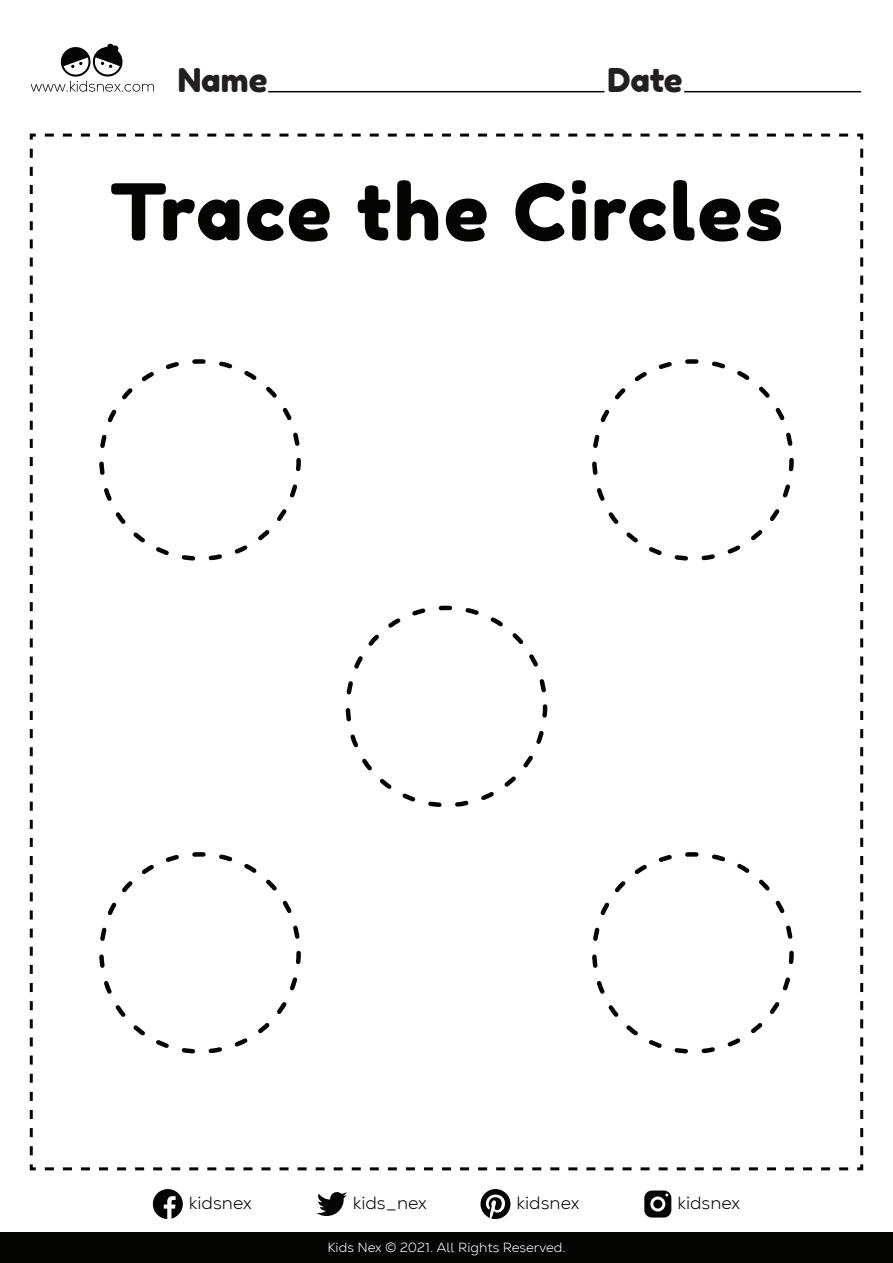
<style>
.page{position:relative;width:893px;height:1263px;background:#fff}
.page>*{position:absolute;margin:0;border:0;box-sizing:border-box;transform-origin:0 0}
.t1{font:78px "Fredoka One";letter-spacing:.035em;color:#040503}
.t2{font:32.7px "Fredoka One";color:#231f20}
.t3{font:300 18px "Nexa Text Demo";color:#040503}
.t4{font:300 13.5px "Nexa Text Demo";color:#fff}
</style>
<div class="page">
<svg style="left:29px;top:1164px;width:819px;height:7px"></svg>
<svg style="left:29px;top:133px;width:7px;height:1022px"></svg>
<svg style="left:45px;top:133px;width:819px;height:7px"></svg>
<svg style="left:857px;top:149px;width:7px;height:1022px"></svg>
<hr style="left:269px;top:91px;width:335px;height:1px;background:#040503">
<hr style="left:685px;top:91px;width:176px;height:1px;background:#040503">
<svg style="left:31px;top:43px;width:123px;height:49px"></svg>
<svg style="left:153px;top:1189px;width:30px;height:30px"></svg>
<svg style="left:317px;top:1192px;width:30px;height:24px"></svg>
<svg style="left:480px;top:1189px;width:30px;height:30px"></svg>
<svg style="left:644px;top:1190px;width:27px;height:27px"></svg>
<div style="left:0;top:1232px;width:893px;height:31px;background:#040503"></div>
<div style="left:100px;top:426px;width:246px;height:246px;border:6px dashed #040503;border-radius:50%"></div>
<div style="left:509px;top:480px;width:192px;height:192px;border:6px dashed #040503;border-radius:50%"></div>
<div style="left:370px;top:692px;width:156px;height:156px;border:6px dashed #040503;border-radius:50%"></div>
<div style="left:305px;top:644px;width:66px;height:66px;border:6px dashed #040503;border-radius:50%"></div>
<div style="left:70px;top:661px;width:86px;height:86px;border:6px dashed #040503;border-radius:50%"></div>
<div style="left:325px;top:876px;width:142px;height:142px;border:6px dashed #040503;border-radius:50%"></div>
<div style="left:203px;top:955px;width:115px;height:115px;border:6px dashed #040503;border-radius:50%"></div>
<div style="left:437px;top:996px;width:115px;height:115px;border:6px dashed #040503;border-radius:50%"></div>
<div style="left:579px;top:982px;width:111px;height:111px;border:6px dashed #040503;border-radius:50%"></div>
<div style="left:667px;top:904px;width:86px;height:86px;border:6px dashed #040503;border-radius:50%"></div>
<div style="left:736px;top:780px;width:87px;height:86px;border:6px dashed #040503;border-radius:50%"></div>
<div style="left:579px;top:324px;width:131px;height:131px;border:6px dashed #040503;border-radius:50%"></div>
<div style="left:333px;top:1043px;width:70px;height:69px;border:6px dashed #040503;border-radius:50%"></div>
<div style="left:130px;top:944px;width:69px;height:69px;border:6px dashed #040503;border-radius:50%"></div>
<div style="left:542px;top:704px;width:96px;height:96px;border:6px dashed #040503;border-radius:50%"></div>
<div style="left:478px;top:817px;width:163px;height:171px;border:6px dashed #040503;border-radius:50%"></div>
<div style="left:651px;top:644px;width:131px;height:137px;border:6px dashed #040503;border-radius:50%"></div>
<div style="left:632px;top:792px;width:86px;height:90px;border:6px dashed #040503;border-radius:50%"></div>
<div style="left:501px;top:660px;width:45px;height:47px;border:6px dashed #040503;border-radius:50%"></div>
<div style="left:363px;top:546px;width:126px;height:126px;border:6px dashed #040503;border-radius:50%"></div>
<div style="left:134px;top:707px;width:226px;height:226px;border:6px dashed #040503;border-radius:50%"></div>
<div style="left:335px;top:301px;width:222px;height:222px;border:6px dashed #040503;border-radius:50%"></div>
<div style="left:111px;top:340px;width:309px;height:309px;border:9px dashed #040503;border-radius:50%"></div>
<div style="left:473px;top:340px;width:309px;height:309px;border:9px dashed #040503;border-radius:50%"></div>
<div style="left:111px;top:730px;width:309px;height:309px;border:9px dashed #040503;border-radius:50%"></div>
<div style="left:473px;top:730px;width:309px;height:309px;border:9px dashed #040503;border-radius:50%"></div>
<div style="left:129px;top:277px;width:185px;height:184px;border:4px dashed #040503;border-radius:50%"></div>
<div style="left:354px;top:277px;width:185px;height:184px;border:4px dashed #040503;border-radius:50%"></div>
<div style="left:579px;top:277px;width:185px;height:184px;border:4px dashed #040503;border-radius:50%"></div>
<div style="left:129px;top:502px;width:185px;height:184px;border:4px dashed #040503;border-radius:50%"></div>
<div style="left:354px;top:502px;width:185px;height:184px;border:4px dashed #040503;border-radius:50%"></div>
<div style="left:579px;top:502px;width:185px;height:184px;border:4px dashed #040503;border-radius:50%"></div>
<div style="left:129px;top:727px;width:185px;height:184px;border:4px dashed #040503;border-radius:50%"></div>
<div style="left:354px;top:727px;width:185px;height:184px;border:4px dashed #040503;border-radius:50%"></div>
<div style="left:579px;top:727px;width:185px;height:184px;border:4px dashed #040503;border-radius:50%"></div>
<div style="left:129px;top:952px;width:185px;height:184px;border:4px dashed #040503;border-radius:50%"></div>
<div style="left:354px;top:952px;width:185px;height:184px;border:4px dashed #040503;border-radius:50%"></div>
<div style="left:579px;top:952px;width:185px;height:184px;border:4px dashed #040503;border-radius:50%"></div>
<div style="left:99px;top:359px;width:202px;height:202px;border:4px dashed #040503;border-radius:50%"></div>
<div style="left:592px;top:359px;width:202px;height:202px;border:4px dashed #040503;border-radius:50%"></div>
<div style="left:346px;top:606px;width:201px;height:201px;border:4px dashed #040503;border-radius:50%"></div>
<div style="left:99px;top:852px;width:202px;height:202px;border:4px dashed #040503;border-radius:50%"></div>
<div style="left:592px;top:852px;width:202px;height:202px;border:4px dashed #040503;border-radius:50%"></div>
<h2 class="t2" style="left:178px;top:60px;width:91px">Name</h2>
<h2 class="t2" style="left:607px;top:60px;width:77px">Date</h2>
<h1 class="t1" style="left:110px;top:165px;width:674px">Trace the Circles</h1>
<h3 class="t3" style="left:189px;top:1193px;width:64px">kidsnex</h3>
<h3 class="t3" style="left:353px;top:1193px;width:76px">kids_nex</h3>
<h3 class="t3" style="left:516px;top:1193px;width:64px">kidsnex</h3>
<h3 class="t3" style="left:677px;top:1193px;width:64px">kidsnex</h3>
<p class="t4" style="left:327px;top:1240px;width:240px">Kids Nex © 2021. All Rights Reserved.</p>
</div>
